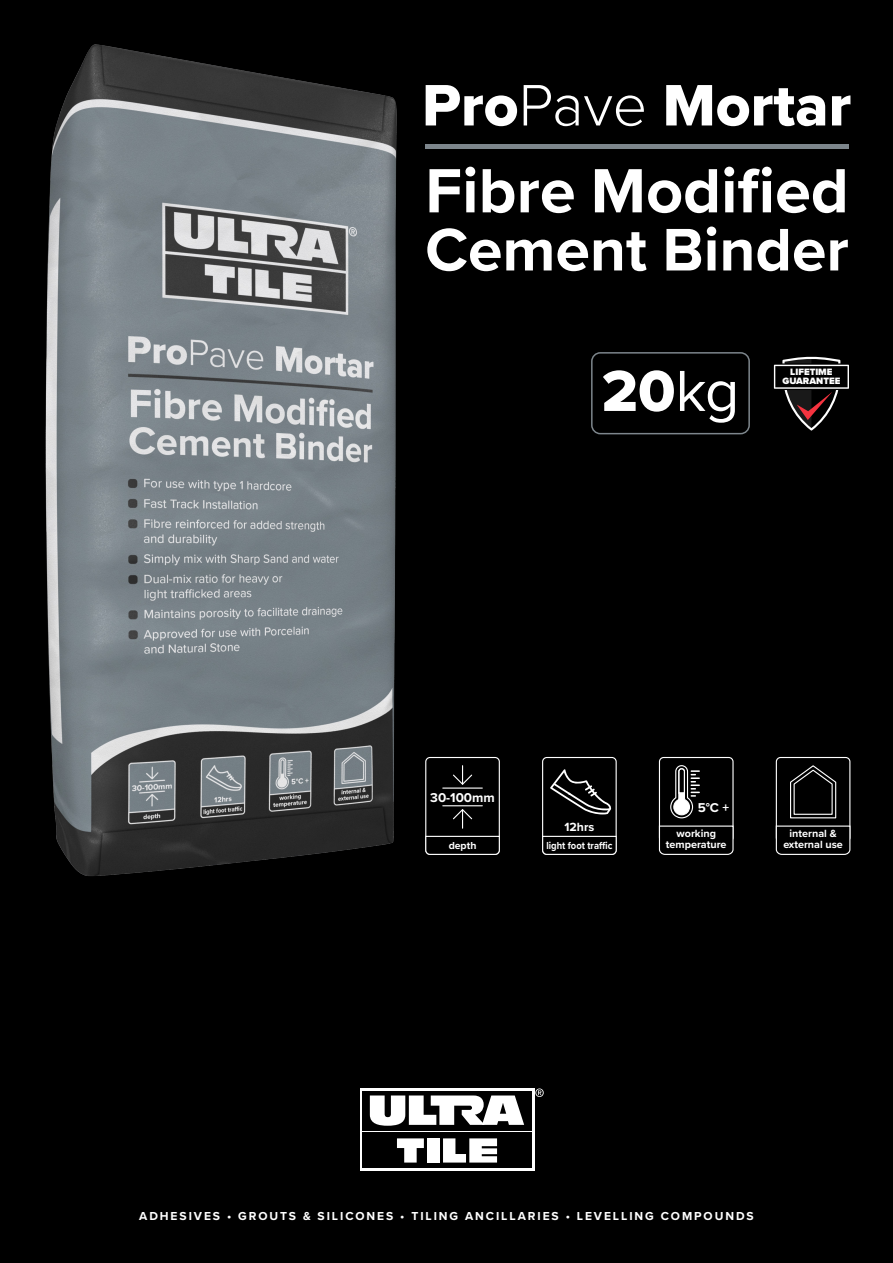
<style>
.page{position:relative;width:893px;height:1263px;background:#000}
.page>*{position:absolute;margin:0;border:0;box-sizing:border-box;transform-origin:0 0}
.t1{font:60.6px "Proxima Nova Extrabld";color:#fff}
.t2{font:60px "Proxima Nova Extrabld";color:#fff}
.t3{font:700 13.35px "Proxima Nova";color:#fff}
.t4{font:700 12.3px "Proxima Nova";color:#fff}
.t5{font:700 12px "Proxima Nova";letter-spacing:.16em;color:#fff}
.t6{font:700 10.8px/10.8px "Proxima Nova";color:#fff;text-align:center}
.t7{font:700 10.5px "Proxima Nova";color:#fff;scale:.9 1}
.t8{font:700 10.5px "Proxima Nova";color:#fff}
.t9{font:900 9.6px/8.7px "Proxima Nova";color:#fff;text-align:center}
.s1{font-family:"Proxima Nova";font-weight:300}
.s2{font-family:"Proxima Nova"}
</style>
<div class="page">
<svg style="left:535px;top:1088px;width:9px;height:9px"></svg>
<svg style="left:360px;top:1088px;width:174px;height:83px;fill:#fff"></svg>
<div style="left:362px;top:1133px;width:170px;height:35px;background:#000"></div>
<svg style="left:397px;top:1138px;width:27px;height:24px"></svg>
<div style="left:427px;top:1138px;width:13px;height:24px;background:#fff"></div>
<svg style="left:443px;top:1138px;width:54px;height:24px"></svg>
<div style="left:362px;top:1091px;width:170px;height:39px;background:#010101"></div>
<svg style="left:370px;top:1095px;width:154px;height:31px"></svg>
<svg style="left:772px;top:363px;width:78px;height:27px"></svg>
<svg style="left:774px;top:356px;width:75px;height:75px"></svg>
<div style="left:591px;top:352px;width:159px;height:82px;border:2px solid #7d868c;border-radius:9px"></div>
<img style="left:45px;top:44px;width:352px;height:832px">
<div style="left:425px;top:757px;width:75px;height:98px;border:1px solid #fff;border-radius:4px"></div>
<svg style="left:425px;top:835px;width:75px;height:20px"></svg>
<hr style="left:443px;top:787px;width:39px;height:2px;background:#fff">
<svg style="left:453px;top:766px;width:20px;height:19px"></svg>
<hr style="left:443px;top:805px;width:39px;height:1px;background:#fff">
<svg style="left:453px;top:809px;width:20px;height:19px"></svg>
<div style="left:542px;top:757px;width:75px;height:98px;border:1px solid #fff;border-radius:4px"></div>
<svg style="left:542px;top:835px;width:75px;height:20px"></svg>
<svg style="left:550px;top:769px;width:61px;height:45px"></svg>
<div style="left:776px;top:757px;width:74px;height:85px;border:1px solid #fff;border-radius:4px"></div>
<svg style="left:775px;top:825px;width:75px;height:30px"></svg>
<svg style="left:790px;top:765px;width:47px;height:54px"></svg>
<div style="left:659px;top:757px;width:75px;height:85px;border:1px solid #fff;border-radius:4px"></div>
<svg style="left:658px;top:825px;width:76px;height:30px"></svg>
<svg style="left:670px;top:765px;width:30px;height:54px"></svg>
<svg style="left:429px;top:167px;width:46px;height:45px"></svg>
<svg style="left:483px;top:169px;width:31px;height:44px"></svg>
<svg style="left:521px;top:180px;width:53px;height:33px"></svg>
<svg style="left:595px;top:169px;width:47px;height:43px"></svg>
<svg style="left:648px;top:169px;width:69px;height:44px"></svg>
<svg style="left:724px;top:167px;width:121px;height:46px"></svg>
<svg style="left:427px;top:228px;width:161px;height:43px"></svg>
<svg style="left:594px;top:232px;width:53px;height:39px"></svg>
<svg style="left:666px;top:229px;width:35px;height:41px"></svg>
<svg style="left:707px;top:226px;width:9px;height:44px"></svg>
<svg style="left:723px;top:240px;width:28px;height:30px"></svg>
<svg style="left:757px;top:229px;width:31px;height:42px"></svg>
<svg style="left:794px;top:240px;width:54px;height:31px"></svg>
<div style="left:425px;top:144px;width:424px;height:5px;background:#7d868c"></div>
<h1 class="t1" style="left:422px;top:60px;width:431px">Pro<span class="s1">Pave</span> Mortar</h1>
<p class="t2" style="left:602px;top:346px;width:139px">20<span class="s2">kg</span></p>
<p class="t9" style="left:782px;top:368px;width:59px">LIFETIME<br>GUARANTEE</p>
<p class="t3" style="left:430px;top:788px;width:66px">30-100mm</p>
<p class="t8" style="left:449px;top:837px;width:29px">depth</p>
<p class="t4" style="left:564px;top:818px;width:31px">12hrs</p>
<p class="t7" style="left:546px;top:837px;width:75px">light foot tra c</p>
<p class="t3" style="left:698px;top:797px;width:33px">5°C +</p>
<p class="t6" style="left:666px;top:827px;width:62px">working temperature</p>
<p class="t6" style="left:783px;top:827px;width:61px">internal &amp; external use</p>
<p class="t5" style="left:139px;top:1207px;width:616px">ADHESIVES • GROUTS &amp; SILICONES • TILING ANCILLARIES • LEVELLING COMPOUNDS</p>
</div>
